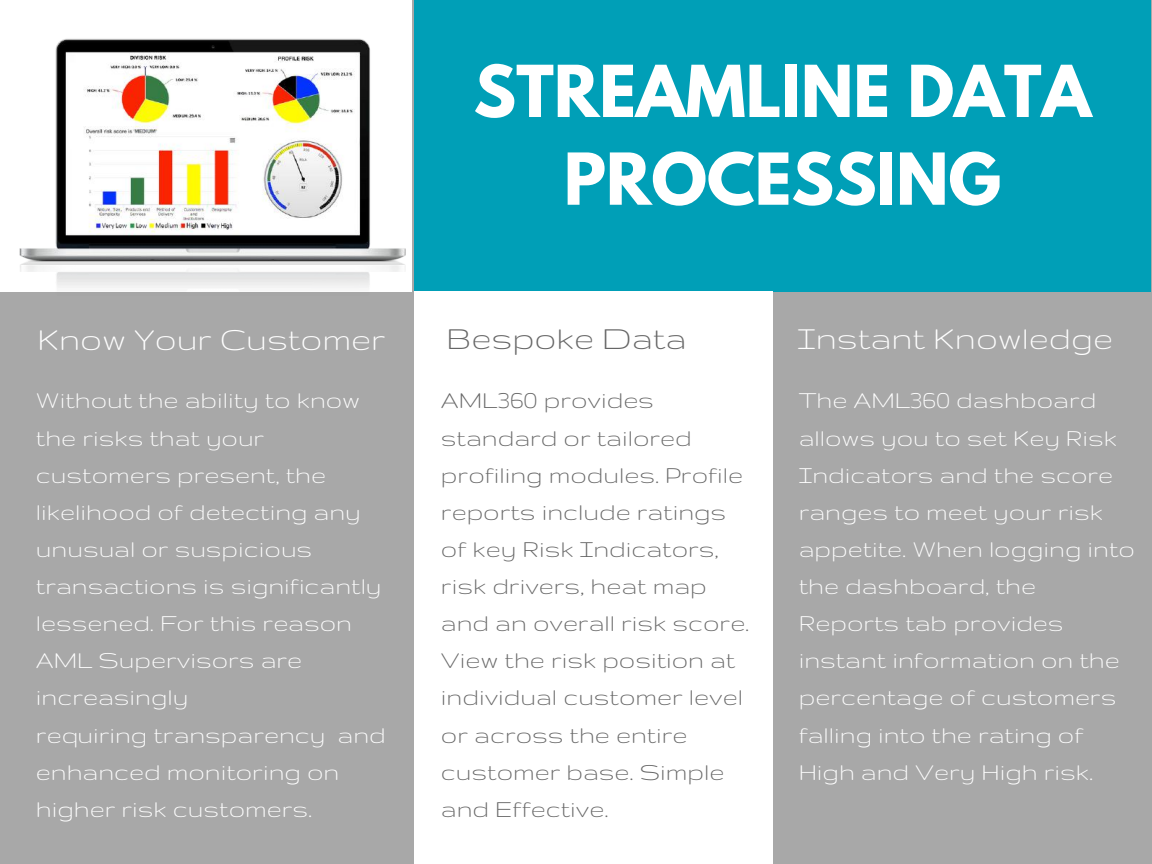
<style>
.page{position:relative;width:1152px;height:864px;background:#a8a8a8}
.page>*{position:absolute;margin:0;border:0;box-sizing:border-box;transform-origin:0 0}
.t1{font:700 63.45px/87.8px "League Spartan";color:#fff;text-align:center}
.t2{font:36.3px "Gruppo";color:#fff}
.t3{font:36.3px "Gruppo";color:#666}
.t4{font:27.15px/37.2px "Gruppo";color:#fff}
.t5{font:27.15px/37.2px "Gruppo";color:#666}
</style>
<div class="page">
<div style="left:414px;top:0;width:737px;height:291px;background:#009fb7"></div>
<div style="left:0;top:0;width:412px;height:291px;background:#fff"></div>
<div style="left:414px;top:291px;width:359px;height:573px;background:#fff"></div>
<img style="left:9px;top:38px;width:403px;height:254px">
<h1 class="t1" style="left:474px;top:56px;width:619px">STREAMLINE DATA<br>PROCESSING</h1>
<h2 class="t2" style="left:37px;top:321px;width:350px">Know Your Customer</h2>
<h2 class="t3" style="left:447px;top:320px;width:241px">Bespoke Data</h2>
<h2 class="t2" style="left:798px;top:320px;width:317px">Instant Knowledge</h2>
<p class="t4" style="left:36px;top:381px;width:351px">Without the ability to know the risks that your customers present, the likelihood of detecting any unusual or suspicious transactions is significantly lessened. For this reason<br>AML Supervisors are increasingly<br>requiring transparency and enhanced monitoring on higher risk customers.</p>
<p class="t5" style="left:441px;top:381px;width:310px">AML360 provides standard or tailored profiling modules. Profile reports include ratings of key Risk Indicators, risk drivers, heat map and an overall risk score.<br>View the risk position at individual customer level or across the entire customer base. Simple and Effective.</p>
<p class="t4" style="left:799px;top:381px;width:338px">The AML360 dashboard allows you to set Key Risk<br>Indicators and the score ranges to meet your risk appetite. When logging into the dashboard, the<br>Reports tab provides instant information on the percentage of customers falling into the rating of<br>High and Very High risk.</p>
</div>
